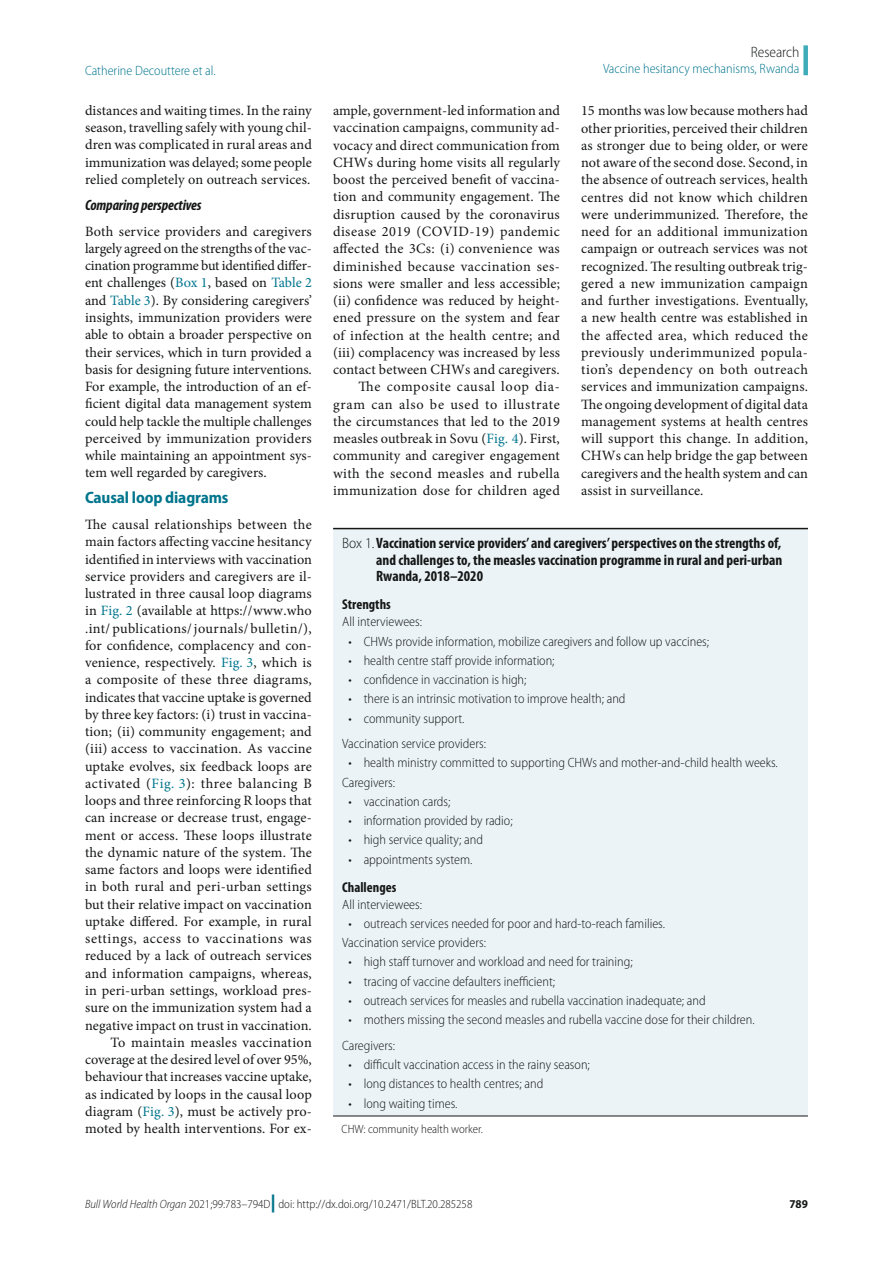
<style>
.page{position:relative;width:893px;height:1263px;background:#fff}
.page>*{position:absolute;margin:0;border:0;box-sizing:border-box;transform-origin:0 0}
.t1{font:700 semi-condensed 16.5px "Myriad Pro";letter-spacing:-.01em;color:#00758d}
.t2{font:700 condensed 15px/16.5px "Myriad Pro";color:#151616;text-align:justify}
.t3{font:italic 700 condensed 15px "Myriad Pro";letter-spacing:-.01em;color:#151616}
.t4{font:300 semi-condensed 15px "Myriad Pro";color:#151616}
.t5{font:14.25px/17.2px "Minion Pro";letter-spacing:.01em;color:#151616;text-align:justify}
.t6{font:700 condensed 14.25px "Myriad Pro";color:#151616}
.t7{font:300 semi-condensed 13.5px/25.7px "Myriad Pro";color:#151616}
.t8{font:300 semi-condensed 13.5px "Myriad Pro";color:#00758d}
.t9{font:300 semi-condensed 12px "Myriad Pro";color:#151616}
.t10{font:700 semi-condensed 12px "Myriad Pro";color:#151616}
.s1{color:#00758d}
.s2{font-weight:300;font-stretch:semi-condensed}
.s3{font-style:italic}
.s4{font-weight:900;font-stretch:normal;font-size:18px;color:#00758d}
</style>
<div class="page">
<div style="left:803px;top:45px;width:5px;height:30px;background:#3eacb9"></div>
<div style="left:333px;top:529px;width:474px;height:587px;background:#ebf3f6"></div>
<hr style="left:333px;top:528px;width:475px;height:1px;background:#151616">
<hr style="left:333px;top:1115px;width:475px;height:1px;background:#151616">
<p class="t4" style="left:751px;top:44px;width:50px">Research</p>
<p class="t8" style="left:85px;top:63px;width:132px">Catherine Decouttere et al.</p>
<p class="t8" style="left:603px;top:61px;width:198px">Vaccine hesitancy mechanisms, Rwanda</p>
<p class="t5" style="left:85px;top:102px;width:228px">distances and waiting times. In the rainy season, travelling safely with young chil&shy;dren was complicated in rural areas and immunization was delayed; some people relied completely on outreach services.</p>
<p class="t3" style="left:85px;top:197px;width:118px">Comparing perspectives</p>
<p class="t5" style="left:85px;top:223px;width:228px">Both service providers and caregivers largely agreed on the strengths of the vac&shy;cination programme but identified differ&shy;ent challenges (<span class="s1">Box 1</span>, based on <span class="s1">Table 2 </span>and <span class="s1">Table 3</span>). By considering caregivers’ insights, immunization providers were able to obtain a broader perspective on their services, which in turn provided a basis for designing future interventions.<br>For example, the introduction of an ef&shy;ficient digital data management system could help tackle the multiple challenges perceived by immunization providers while maintaining an appointment sys&shy;tem well regarded by caregivers.</p>
<p class="t1" style="left:85px;top:487px;width:145px">Causal loop diagrams</p>
<p class="t5" style="left:85px;top:516px;width:228px;text-align:right">The causal relationships between the main factors affecting vaccine hesitancy identified in interviews with vaccination service providers and caregivers are il&shy;lustrated in three causal loop diagrams in <span class="s1">Fig. 2</span> (available at https://www.who .int/ publications/journals/ bulletin/), for confidence, complacency and con&shy;venience, respectively. <span class="s1">Fig. 3</span>, which is a composite of these three diagrams, indicates that vaccine uptake is governed by three key factors: (i) trust in vaccina&shy;tion; (ii) community engagement; and (iii) access to vaccination. As vaccine uptake evolves, six feedback loops are activated (<span class="s1">Fig. 3</span>): three balancing B loops and three reinforcing R loops that can increase or decrease trust, engage&shy;ment or access. These loops illustrate the dynamic nature of the system. The same factors and loops were identified in both rural and peri-urban settings but their relative impact on vaccination uptake differed. For example, in rural settings, access to vaccinations was reduced by a lack of outreach services and information campaigns, whereas, in peri-urban settings, workload pres&shy;sure on the immunization system had a negative impact on trust in vaccination.<br>To maintain measles vaccination coverage at the desired level of over 95%, behaviour that increases vaccine uptake, as indicated by loops in the causal loop diagram (<span class="s1">Fig. 3</span>), must be actively pro&shy;moted by health interventions. For ex-</p>
<p class="t5" style="left:333px;top:102px;width:228px;text-align:right">ample, government-led information and vaccination campaigns, community ad&shy;vocacy and direct communication from CHWs during home visits all regularly boost the perceived benefit of vaccina&shy;tion and community engagement. The disruption caused by the coronavirus disease 2019 (COVID-19) pandemic affected the 3Cs: (i) convenience was diminished because vaccination ses&shy;sions were smaller and less accessible; (ii) confidence was reduced by height&shy;ened pressure on the system and fear of infection at the health centre; and (iii) complacency was increased by less contact between CHWs and caregivers.<br>The composite causal loop dia&shy;gram can also be used to illustrate the circumstances that led to the 2019 measles outbreak in Sovu (<span class="s1">Fig. 4</span>). First, community and caregiver engagement with the second measles and rubella immunization dose for children aged</p>
<p class="t5" style="left:581px;top:102px;width:228px">15 months was low because mothers had other priorities, perceived their children as stronger due to being older, or were not aware of the second dose. Second, in the absence of outreach services, health centres did not know which children were underimmunized. Therefore, the need for an additional immunization campaign or outreach services was not recognized. The resulting outbreak trig&shy;gered a new immunization campaign and further investigations. Eventually, a new health centre was established in the affected area, which reduced the previously underimmunized popula&shy;tion’s dependency on both outreach services and immunization campaigns.<br>The ongoing development of digital data management systems at health centres will support this change. In addition, CHWs can help bridge the gap between caregivers and the health system and can assist in surveillance.</p>
<p class="t2" style="left:376px;top:535px;width:408px;text-indent:-34px"><span class="s2">Box 1.</span> Vaccination service providers’ and caregivers’ perspectives on the strengths of, and challenges to, the measles vaccination programme in rural and peri-urban Rwanda, 2018–2020</p>
<p class="t6" style="left:342px;top:597px;width:50px">Strengths</p>
<p class="t7" style="left:342px;top:609px;width:81px">All interviewees:</p>
<p class="t7" style="left:348px;top:628px;width:362px">• CHWs provide information, mobilize caregivers and follow up vaccines;</p>
<p class="t7" style="left:348px;top:648px;width:208px">• health centre staff provide information;</p>
<p class="t7" style="left:348px;top:667px;width:180px">• confidence in vaccination is high;</p>
<p class="t7" style="left:348px;top:686px;width:279px">• there is an intrinsic motivation to improve health; and</p>
<p class="t7" style="left:342px;top:705px;width:145px;text-indent:6px">• community support.<br>Vaccination service providers:</p>
<p class="t7" style="left:342px;top:754px;width:437px;line-height:19.2px;text-indent:6px">• health ministry committed to supporting CHWs and mother-and-child health weeks.<br>Caregivers:</p>
<p class="t7" style="left:348px;top:789px;width:104px">• vaccination cards;</p>
<p class="t7" style="left:348px;top:808px;width:166px">• information provided by radio;</p>
<p class="t7" style="left:348px;top:827px;width:136px">• high service quality; and</p>
<p class="t7" style="left:348px;top:847px;width:126px">• appointments system.</p>
<p class="t6" style="left:342px;top:879px;width:56px">Challenges</p>
<p class="t7" style="left:342px;top:891px;width:81px">All interviewees:</p>
<p class="t7" style="left:342px;top:914px;width:324px;line-height:19.2px;text-indent:6px">• outreach services needed for poor and hard-to-reach families.<br>Vaccination service providers:</p>
<p class="t7" style="left:348px;top:949px;width:286px">• high staff turnover and workload and need for training;</p>
<p class="t7" style="left:348px;top:968px;width:208px">• tracing of vaccine defaulters inefficient;</p>
<p class="t7" style="left:348px;top:988px;width:359px">• outreach services for measles and rubella vaccination inadequate; and</p>
<p class="t7" style="left:342px;top:1007px;width:414px;text-indent:6px">• mothers missing the second measles and rubella vaccine dose for their children.<br>Caregivers:</p>
<p class="t7" style="left:348px;top:1052px;width:243px">• difficult vaccination access in the rainy season;</p>
<p class="t7" style="left:348px;top:1071px;width:196px">• long distances to health centres; and</p>
<p class="t7" style="left:348px;top:1090px;width:111px">• long waiting times.</p>
<p class="t9" style="left:342px;top:1123px;width:143px">CHW: community health worker.</p>
<p class="t9" style="left:85px;top:1198px;width:389px"><span class="s3">Bull World Health Organ</span> 2021;99:783–794D<span class="s4">|</span> doi: http://dx.doi.org/10.2471/BLT.20.285258</p>
<p class="t10" style="left:789px;top:1196px;width:20px">789</p>
</div>
